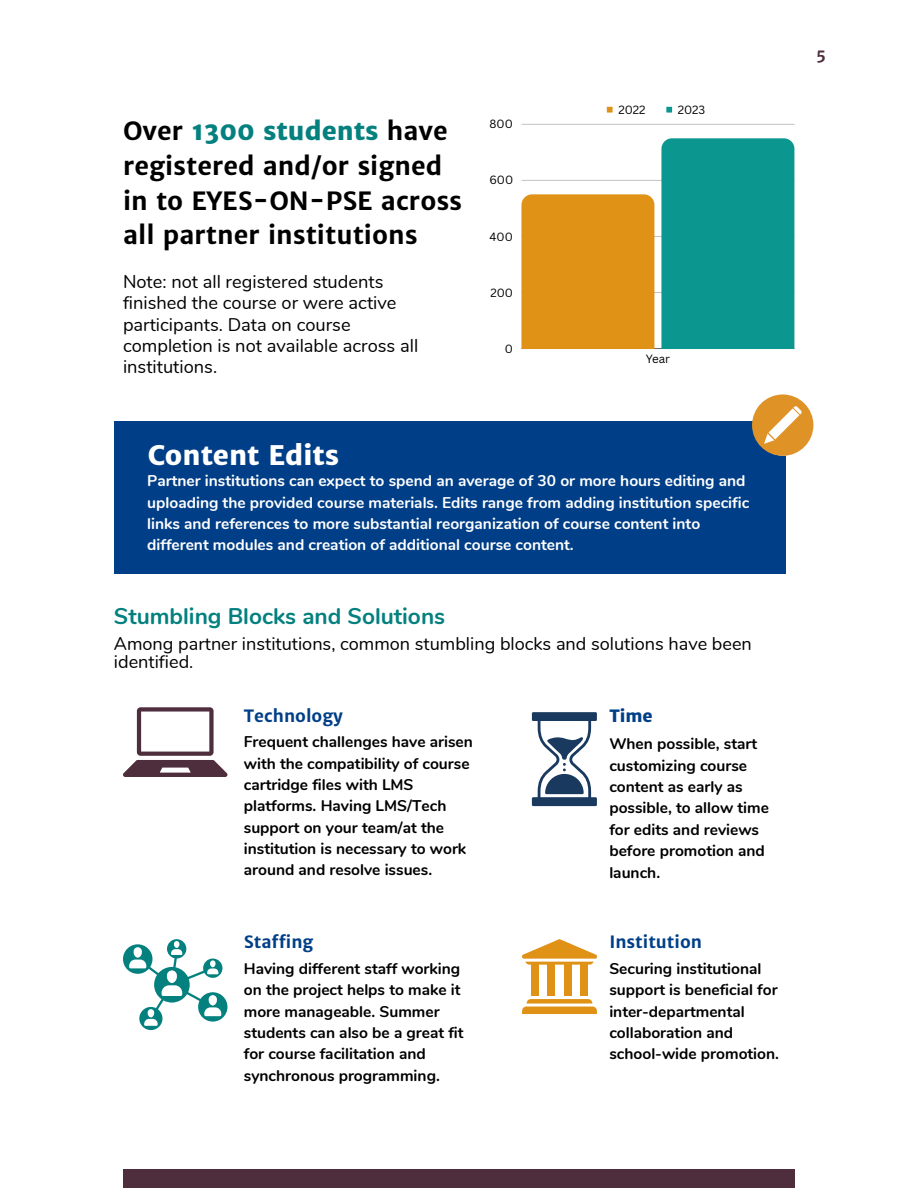
<style>
.page{position:relative;width:918px;height:1188px;background:#fff}
.page>*{position:absolute;margin:0;border:0;box-sizing:border-box;transform-origin:0 0}
.t1{font:800 27px "Merriweather Sans";color:#fff}
.t2{font:700 25.2px/34.8px "Merriweather Sans";color:#000}
.t3{font:700 22.65px "Nunito";color:#04817f}
.t4{font:18.3px/21.3px "Nunito";color:#000}
.t5{font:18.15px/18px "Nunito";color:#000}
.t6{font:700 16.95px "Merriweather Sans";color:#003f87}
.t7{font:800 16.95px "Merriweather Sans";color:#003f87}
.t8{font:700 15.45px/21.3px "Nunito";color:#000}
.t9{font:700 15.45px/21.3px "Nunito";color:#fff}
.t10{font:700 15.45px "Merriweather Sans";color:#4e2d3d}
.t11{font:11.55px "Canva Sans";color:#000}
.s1{font-weight:800;color:#04817f}
</style>
<div class="page">
<div style="left:123px;top:1170px;width:672px;height:18px;background:#4e2d3d"></div>
<svg style="left:607px;top:107px;width:6px;height:6px"></svg>
<svg style="left:666px;top:107px;width:6px;height:6px"></svg>
<hr style="left:521px;top:292px;width:273px;height:1px;background:#000">
<hr style="left:521px;top:236px;width:273px;height:1px;background:#000">
<hr style="left:521px;top:180px;width:273px;height:1px;background:#000">
<hr style="left:521px;top:124px;width:273px;height:1px;background:#000">
<hr style="left:521px;top:348px;width:273px;height:1px;background:#000">
<div style="left:521px;top:194px;width:133px;height:155px;background:#df9216"></div>
<div style="left:661px;top:138px;width:133px;height:211px;background:#0c9690"></div>
<div style="left:114px;top:421px;width:672px;height:153px;background:#003f87"></div>
<svg style="left:123px;top:939px;width:104px;height:91px"></svg>
<svg style="left:532px;top:712px;width:65px;height:94px"></svg>
<svg style="left:522px;top:939px;width:75px;height:26px"></svg>
<svg style="left:522px;top:999px;width:75px;height:15px"></svg>
<div style="left:580px;top:965px;width:8px;height:31px;background:#df9216"></div>
<div style="left:564px;top:965px;width:7px;height:31px;background:#df9216"></div>
<div style="left:548px;top:965px;width:7px;height:31px;background:#df9216"></div>
<div style="left:531px;top:965px;width:8px;height:31px;background:#df9216"></div>
<svg style="left:123px;top:707px;width:104px;height:70px"></svg>
<svg style="left:752px;top:394px;width:61px;height:62px"></svg>
<p class="t2" style="left:123px;top:113px;width:341px">Over <span class="s1">1300 students</span> have registered and/or signed in to EYES-ON-PSE across all partner institutions</p>
<p class="t4" style="left:123px;top:271px;width:297px">Note: not all registered students finished the course or were active participants. Data on course completion is not available across all institutions.</p>
<p class="t11" style="left:490px;top:116px;width:25px">800</p>
<p class="t11" style="left:489px;top:172px;width:25px">600</p>
<p class="t11" style="left:490px;top:228px;width:25px">400</p>
<p class="t11" style="left:490px;top:284px;width:24px">200</p>
<p class="t11" style="left:505px;top:340px;width:10px">0</p>
<p class="t11" style="left:618px;top:101px;width:29px">2022</p>
<p class="t11" style="left:678px;top:101px;width:29px">2023</p>
<p class="t11" style="left:646px;top:351px;width:26px">Year</p>
<p class="t1" style="left:148px;top:438px;width:193px">Content Edits</p>
<p class="t9" style="left:147px;top:470px;width:604px">Partner institutions can expect to spend an average of 30 or more hours editing and uploading the provided course materials. Edits range from adding institution specific links and references to more substantial reorganization of course content into different modules and creation of additional course content.</p>
<p class="t3" style="left:114px;top:601px;width:333px">Stumbling Blocks and Solutions</p>
<p class="t5" style="left:114px;top:635px;width:639px">Among partner institutions, common stumbling blocks and solutions have been identified.</p>
<p class="t6" style="left:244px;top:706px;width:101px">Technology</p>
<p class="t8" style="left:244px;top:732px;width:231px">Frequent challenges have arisen with the compatibility of course cartridge files with LMS platforms. Having LMS/Tech support on your team/at the institution is necessary to work around and resolve issues.</p>
<p class="t7" style="left:609px;top:706px;width:45px">Time</p>
<p class="t8" style="left:609px;top:734px;width:161px">When possible, start customizing course content as early as possible, to allow time for edits and reviews before promotion and launch.</p>
<p class="t6" style="left:244px;top:931px;width:71px">Staffing</p>
<p class="t6" style="left:609px;top:931px;width:94px">Institution</p>
<p class="t8" style="left:244px;top:958px;width:221px">Having different staff working on the project helps to make it more manageable. Summer students can also be a great fit for course facilitation and synchronous programming.</p>
<p class="t8" style="left:609px;top:958px;width:171px">Securing institutional support is beneficial for inter-departmental collaboration and school-wide promotion.</p>
<p class="t10" style="left:816px;top:45px;width:11px">5</p>
</div>
